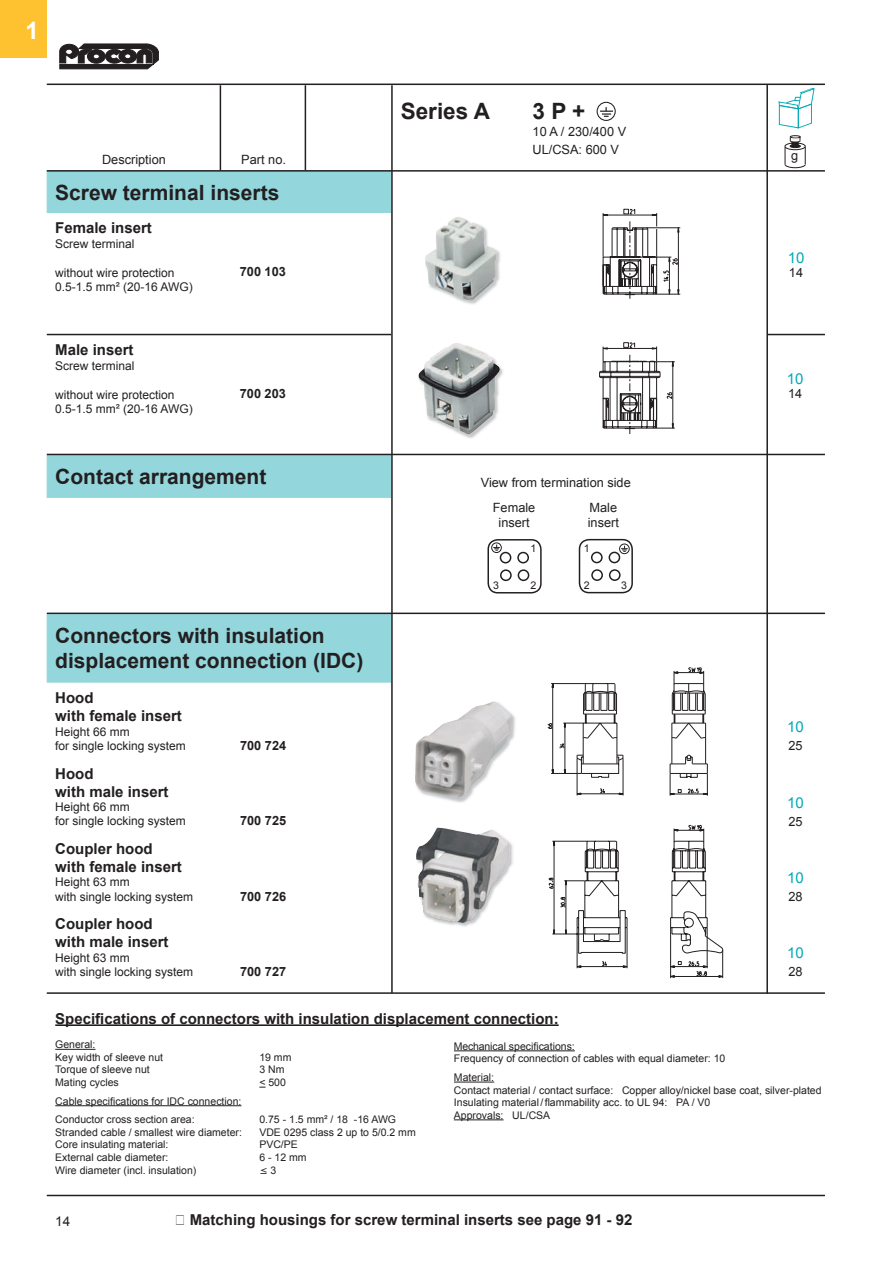
<style>
.page{position:relative;width:893px;height:1263px;background:#fff}
.page>*{position:absolute;margin:0;border:0;box-sizing:border-box;transform-origin:0 0}
.t1{font:700 24px "Arial";color:#fff}
.t2{font:700 22.5px "Arial";color:#231f20}
.t3{font:700 21px/25.2px "Arial";color:#231f20}
.t4{font:700 15px/18px "Arial";color:#231f20}
.t5{font:15px "Arial";color:#00aab6}
.t6{font:13.5px "Arial";color:#231f20}
.t7{font:12.75px/17.1px "Arial";color:#231f20}
.t8{font:700 12.75px "Arial";color:#231f20}
.t9{font:12px/14.4px "Arial";color:#231f20}
.t10{font:10.65px "Arial";color:#231f20}
.t11{font:10.5px/12.6px "Arial";color:#231f20}
.t12{font:10.5px "Lucida Grande";color:#231f20}
.s1{font-family:"Arial"}
</style>
<div class="page">
<div style="left:47px;top:455px;width:344px;height:43px;background:#93d6dc;border:1px solid #93d6dc"></div>
<div style="left:47px;top:170px;width:344px;height:43px;background:#93d6dc"></div>
<div style="left:47px;top:614px;width:344px;height:68px;background:#93d6dc;border:1px solid #93d6dc"></div>
<hr style="left:47px;top:170px;width:778px;height:2px;background:#231f20">
<hr style="left:220px;top:85px;width:1px;height:85px;background:#231f20">
<hr style="left:305px;top:85px;width:1px;height:85px;background:#231f20">
<hr style="left:47px;top:454px;width:778px;height:1px;background:#231f20">
<hr style="left:47px;top:613px;width:778px;height:1px;background:#231f20">
<hr style="left:47px;top:1195px;width:778px;height:1px;background:#231f20">
<svg style="left:60px;top:44px;width:99px;height:25px;background:#4b4849"></svg>
<div style="left:0;top:0;width:47px;height:57px;background:#fec231"></div>
<hr style="left:47px;top:84px;width:778px;height:1px;background:#231f20">
<div style="left:597px;top:102px;width:19px;height:19px;border:1px solid #231f20;border-radius:50%"></div>
<svg style="left:600px;top:107px;width:13px;height:10px"></svg>
<hr style="left:391px;top:85px;width:2px;height:908px;background:#231f20">
<hr style="left:47px;top:992px;width:778px;height:2px;background:#231f20">
<hr style="left:766px;top:85px;width:2px;height:909px;background:#231f20">
<svg style="left:778px;top:87px;width:37px;height:42px"></svg>
<div style="left:785px;top:161px;width:21px;height:7px;border:1px solid #231f20;border-radius:50%"></div>
<hr style="left:784px;top:160px;width:22px;height:4px;background:#9d9b9c">
<svg style="left:785px;top:135px;width:21px;height:29px"></svg>
<hr style="left:47px;top:334px;width:344px;height:1px;background:#231f20">
<hr style="left:767px;top:334px;width:58px;height:1px;background:#231f20">
<img style="left:461px;top:250px;width:39px;height:54px">
<img style="left:425px;top:217px;width:72px;height:84px">
<img style="left:418px;top:343px;width:85px;height:93px">
<hr style="left:55px;top:1024px;width:504px;height:2px;background:#231f20">
<hr style="left:55px;top:1049px;width:41px;height:1px;background:#231f20">
<hr style="left:55px;top:1105px;width:186px;height:1px;background:#231f20">
<hr style="left:454px;top:1050px;width:121px;height:1px;background:#231f20">
<hr style="left:454px;top:1082px;width:40px;height:1px;background:#231f20">
<hr style="left:454px;top:1119px;width:50px;height:1px;background:#231f20">
<img style="left:415px;top:701px;width:100px;height:102px">
<img style="left:417px;top:701px;width:77px;height:41px">
<img style="left:424px;top:828px;width:89px;height:99px">
<img style="left:416px;top:828px;width:21px;height:86px">
<svg style="left:547px;top:667px;width:161px;height:129px"></svg>
<svg style="left:602px;top:208px;width:79px;height:91px"></svg>
<svg style="left:599px;top:342px;width:76px;height:92px"></svg>
<svg style="left:493px;top:545px;width:7px;height:6px"></svg>
<div style="left:491px;top:542px;width:11px;height:11px;border:1px solid #231f20;border-radius:50%"></div>
<div style="left:487px;top:539px;width:55px;height:54px;border:1px solid #231f20;border-radius:10px"></div>
<div style="left:517px;top:552px;width:12px;height:11px;border:1px solid #231f20;border-radius:50%"></div>
<div style="left:500px;top:552px;width:11px;height:11px;border:1px solid #231f20;border-radius:50%"></div>
<div style="left:518px;top:569px;width:11px;height:12px;border:1px solid #231f20;border-radius:50%"></div>
<div style="left:500px;top:569px;width:12px;height:12px;border:1px solid #231f20;border-radius:50%"></div>
<svg style="left:621px;top:546px;width:6px;height:6px"></svg>
<div style="left:619px;top:544px;width:10px;height:10px;border:1px solid #231f20;border-radius:50%"></div>
<div style="left:579px;top:539px;width:54px;height:54px;border:1px solid #231f20;border-radius:10px"></div>
<div style="left:609px;top:552px;width:11px;height:11px;border:1px solid #231f20;border-radius:50%"></div>
<div style="left:591px;top:552px;width:12px;height:11px;border:1px solid #231f20;border-radius:50%"></div>
<div style="left:609px;top:569px;width:12px;height:12px;border:1px solid #231f20;border-radius:50%"></div>
<div style="left:591px;top:569px;width:12px;height:12px;border:1px solid #231f20;border-radius:50%"></div>
<svg style="left:670px;top:824px;width:54px;height:155px"></svg>
<svg style="left:548px;top:840px;width:80px;height:129px"></svg>
<h1 class="t1" style="left:25px;top:17px;width:15px">1</h1>
<p class="t7" style="left:102px;top:151px;width:65px">Description</p>
<p class="t7" style="left:241px;top:151px;width:46px">Part no.</p>
<h3 class="t3" style="left:55px;top:180px;width:226px">Screw terminal inserts</h3>
<h3 class="t4" style="left:55px;top:219px;width:98px">Female insert</h3>
<p class="t9" style="left:55px;top:236px;width:81px">Screw terminal</p>
<p class="t9" style="left:55px;top:265px;width:139px">without wire protection<br>0.5-1.5 mm² (20-16 AWG)</p>
<p class="t8" style="left:240px;top:265px;width:48px">700 103</p>
<h3 class="t4" style="left:55px;top:341px;width:80px">Male insert</h3>
<p class="t9" style="left:55px;top:358px;width:81px">Screw terminal</p>
<p class="t9" style="left:55px;top:387px;width:139px">without wire protection<br>0.5-1.5 mm² (20-16 AWG)</p>
<p class="t8" style="left:240px;top:387px;width:48px">700 203</p>
<h2 class="t2" style="left:401px;top:99px;width:91px">Series A</h2>
<h2 class="t2" style="left:533px;top:99px;width:54px">3 P +</h2>
<p class="t7" style="left:533px;top:123px;width:95px">10 A / 230/400 V<br>UL/CSA: 600 V</p>
<h3 class="t3" style="left:55px;top:464px;width:213px">Contact arrangement</h3>
<p class="t7" style="left:590px;top:470px;width:43px;line-height:25.5px;text-indent:-109px">View from termination side<br>Male</p>
<p class="t7" style="left:588px;top:513px;width:33px">insert</p>
<p class="t7" style="left:493px;top:501px;width:44px;line-height:14.2px;text-align:center">Female insert</p>
<h3 class="t3" style="left:55px;top:623px;width:310px">Connectors with insulation displacement connection (IDC)</h3>
<h3 class="t4" style="left:55px;top:689px;width:128px">Hood<br>with female insert</h3>
<p class="t9" style="left:55px;top:724px;width:132px">Height 66 mm<br>for single locking system</p>
<h3 class="t4" style="left:55px;top:764px;width:115px">Hood<br>with male insert</h3>
<p class="t9" style="left:55px;top:800px;width:132px">Height 66 mm<br>for single locking system</p>
<h3 class="t4" style="left:55px;top:840px;width:128px">Coupler hood with female insert</h3>
<p class="t9" style="left:55px;top:875px;width:140px">Height 63 mm<br>with single locking system</p>
<h3 class="t4" style="left:55px;top:915px;width:115px">Coupler hood with male insert</h3>
<p class="t9" style="left:55px;top:950px;width:140px">Height 63 mm<br>with single locking system</p>
<p class="t8" style="left:240px;top:738px;width:48px">700 724</p>
<p class="t8" style="left:240px;top:814px;width:48px">700 725</p>
<p class="t8" style="left:240px;top:889px;width:48px">700 726</p>
<p class="t8" style="left:240px;top:964px;width:48px">700 727</p>
<p class="t10" style="left:530px;top:542px;width:7px">1</p>
<p class="t10" style="left:493px;top:579px;width:7px">3</p>
<p class="t10" style="left:530px;top:579px;width:7px">2</p>
<p class="t10" style="left:584px;top:542px;width:7px">1</p>
<p class="t10" style="left:584px;top:579px;width:7px">2</p>
<p class="t10" style="left:621px;top:579px;width:7px">3</p>
<p class="t7" style="left:791px;top:147px;width:9px">g</p>
<h3 class="t5" style="left:788px;top:249px;width:18px">10</h3>
<p class="t7" style="left:789px;top:264px;width:16px">14</p>
<h3 class="t5" style="left:787px;top:370px;width:18px">10</h3>
<p class="t7" style="left:788px;top:385px;width:16px">14</p>
<h3 class="t5" style="left:787px;top:718px;width:18px">10</h3>
<p class="t7" style="left:788px;top:737px;width:16px">25</p>
<h3 class="t5" style="left:787px;top:795px;width:18px">10</h3>
<p class="t7" style="left:788px;top:813px;width:16px">25</p>
<h3 class="t5" style="left:787px;top:870px;width:18px">10</h3>
<p class="t7" style="left:788px;top:888px;width:16px">28</p>
<h3 class="t5" style="left:787px;top:945px;width:18px">10</h3>
<p class="t7" style="left:788px;top:963px;width:16px">28</p>
<h3 class="t4" style="left:55px;top:1009px;width:505px">Specifications of connectors with insulation displacement connection:</h3>
<p class="t11" style="left:55px;top:1038px;width:109px">General:<br>Key width of sleeve nut</p>
<p class="t11" style="left:454px;top:1040px;width:273px">Mechanical specifications:<br>Frequency of connection of cables with equal diameter: 10</p>
<p class="t11" style="left:454px;top:1071px;width:369px">Material:<br>Contact material / contact surface: Copper alloy/nickel base coat, silver-plated Insulating material / flammability acc. to UL 94: PA / V0<br>Approvals: UL/CSA</p>
<p class="t11" style="left:259px;top:1051px;width:34px">19 mm</p>
<p class="t11" style="left:55px;top:1063px;width:96px">Torque of sleeve nut</p>
<p class="t11" style="left:259px;top:1063px;width:27px">3 Nm</p>
<p class="t11" style="left:55px;top:1076px;width:65px">Mating cycles</p>
<p class="t11" style="left:259px;top:1076px;width:28px">&lt; 500</p>
<p class="t11" style="left:55px;top:1091px;width:188px;line-height:18.6px">Cable specifications for IDC connection:<br>Conductor cross section area:</p>
<p class="t11" style="left:259px;top:1113px;width:138px">0.75 - 1.5 mm² / 18 -16 AWG</p>
<p class="t11" style="left:55px;top:1126px;width:188px">Stranded cable / smallest wire diameter:</p>
<p class="t11" style="left:259px;top:1126px;width:158px">VDE 0295 class 2 up to 5/0.2 mm</p>
<p class="t11" style="left:55px;top:1138px;width:115px">Core insulating material:</p>
<p class="t11" style="left:259px;top:1138px;width:40px">PVC/PE</p>
<p class="t11" style="left:55px;top:1151px;width:115px">External cable diameter:</p>
<p class="t11" style="left:259px;top:1151px;width:49px">6 - 12 mm</p>
<p class="t11" style="left:55px;top:1163px;width:143px">Wire diameter (incl. insulation)</p>
<p class="t12" style="left:259px;top:1164px;width:19px">≤ <span class="s1">3</span></p>
<p class="t6" style="left:55px;top:1214px;width:17px">14</p>
<h3 class="t4" style="left:190px;top:1211px;width:444px">Matching housings for screw terminal inserts see page 91 - 92</h3>
</div>
